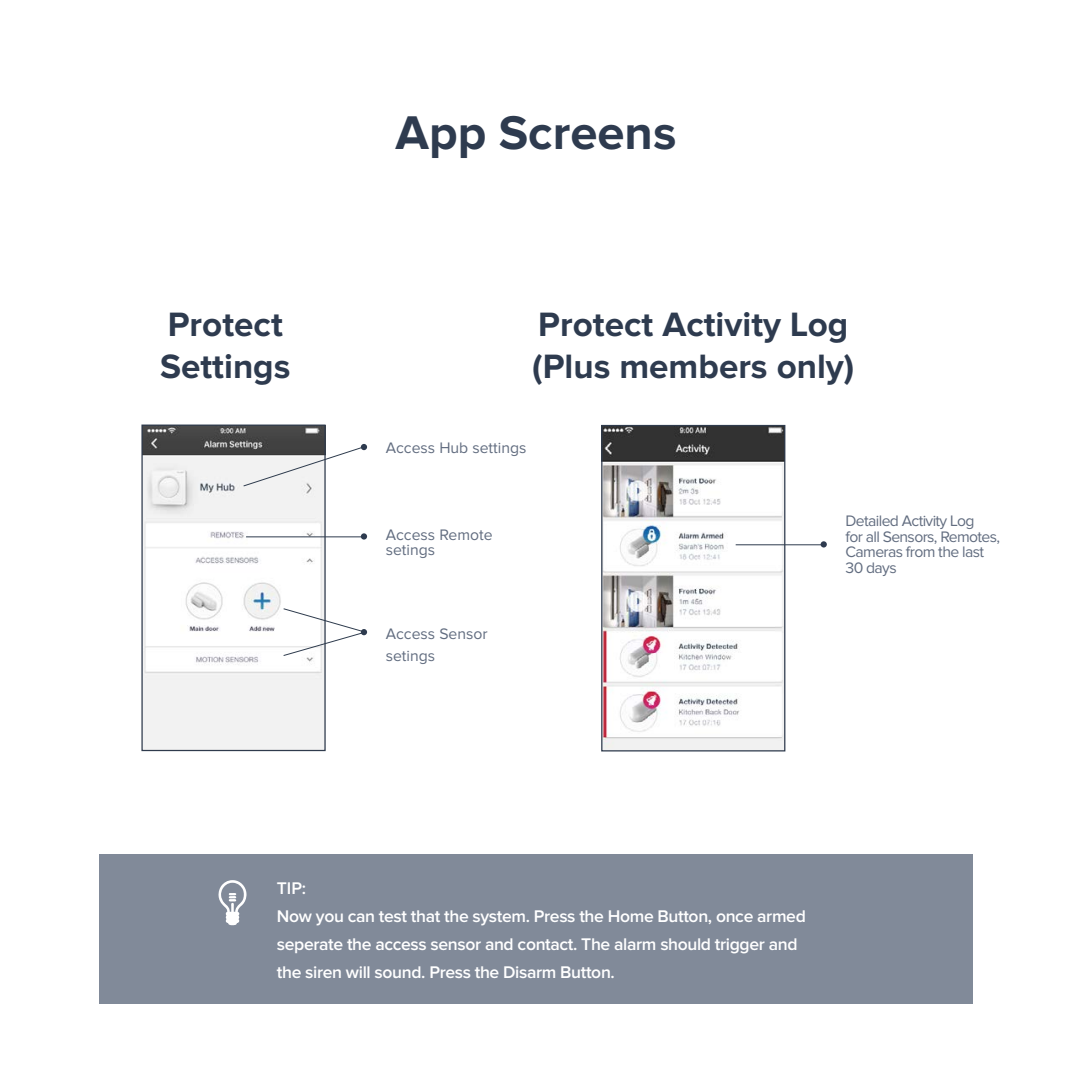
<style>
.page{position:relative;width:1072px;height:1072px;background:#fff}
.page>*{position:absolute;margin:0;border:0;box-sizing:border-box;transform-origin:0 0}
.t1{font:700 49px "Proxima Nova";color:#2e3b4f}
.t2{font:700 35px/42px "Proxima Nova";color:#2e3b4f}
.t3{font:600 17.5px/28px "Proxima Nova";letter-spacing:-.02em;color:#fff}
.t4{font:15.75px/15.8px "Proxima Nova";letter-spacing:-.04em;color:#626d80}
.t5{font:15.75px/15.8px "Proxima Nova";color:#626d80}
</style>
<div class="page">
<img style="left:143px;top:426px;width:181px;height:323px">
<div style="left:141px;top:424px;width:185px;height:327px;border:1px solid #2f3b4d"></div>
<svg style="left:243px;top:444px;width:124px;height:43px"></svg>
<hr style="left:246px;top:536px;width:119px;height:1px;background:#2e3b4d">
<svg style="left:361px;top:533px;width:6px;height:6px"></svg>
<img style="left:603px;top:427px;width:180px;height:322px">
<div style="left:601px;top:425px;width:184px;height:326px;border:1px solid #2f3b4d"></div>
<hr style="left:735px;top:544px;width:90px;height:1px;background:#2e3b4d">
<svg style="left:820px;top:541px;width:6px;height:6px"></svg>
<svg style="left:283px;top:608px;width:84px;height:48px"></svg>
<div style="left:99px;top:854px;width:873px;height:150px;background:#818a99"></div>
<svg style="left:218px;top:880px;width:29px;height:45px"></svg>
<h1 class="t1" style="left:395px;top:110px;width:282px">App Screens</h1>
<h2 class="t2" style="left:160px;top:305px;width:132px">Protect<br>Settings</h2>
<h2 class="t2" style="left:532px;top:305px;width:323px">Protect Activity Log (Plus members only)</h2>
<p class="t5" style="left:386px;top:441px;width:142px">Access Hub settings</p>
<p class="t5" style="left:386px;top:527px;width:108px">Access Remote setings</p>
<p class="t5" style="left:386px;top:623px;width:103px;line-height:22.1px">Access Sensor setings</p>
<p class="t4" style="left:845px;top:513px;width:156px">Detailed Activity Log<br>for all Sensors, Remotes,<br>Cameras from the last<br>30 days</p>
<p class="t3" style="left:277px;top:874px;width:530px">TIP:<br>Now you can test that the system. Press the Home Button, once armed seperate the access sensor and contact. The alarm should trigger and the siren will sound. Press the Disarm Button.</p>
</div>
